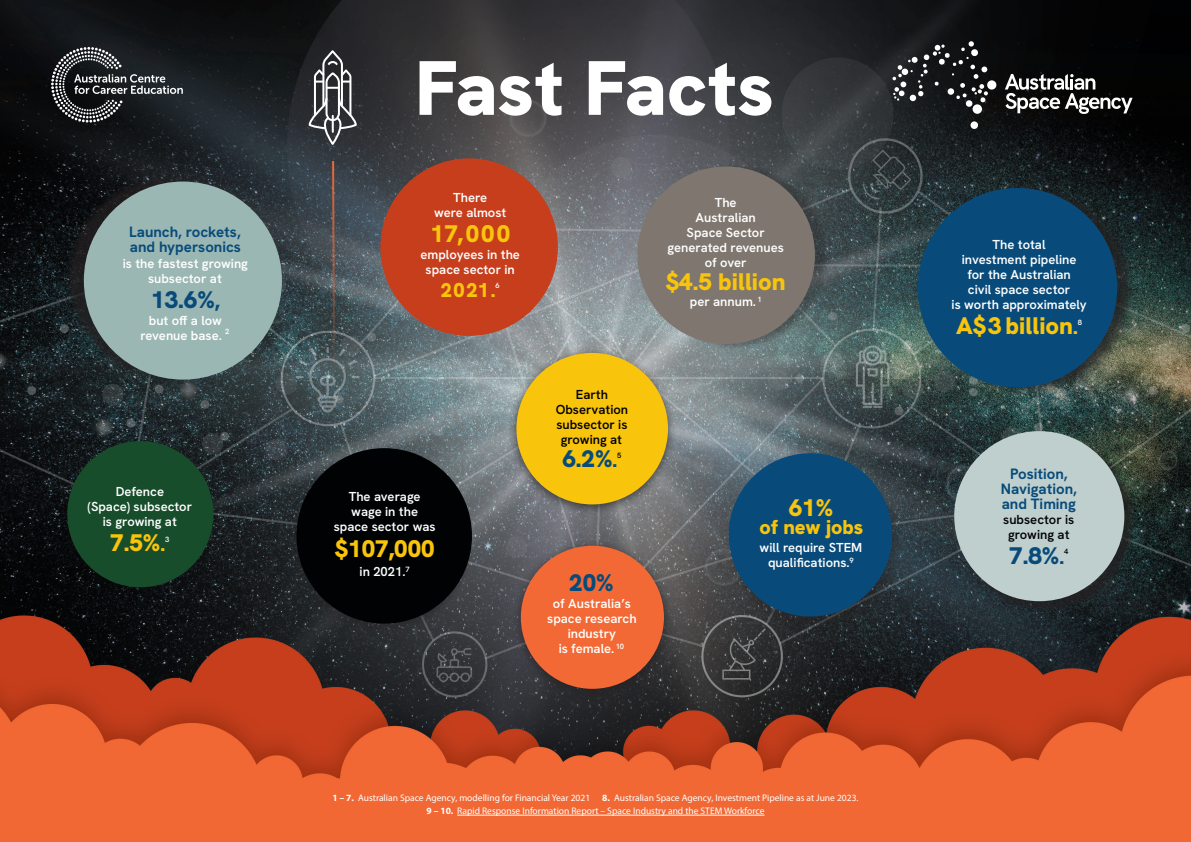
<style>
.page{position:relative;width:1191px;height:842px;background:#fff}
.page>*{position:absolute;margin:0;border:0;box-sizing:border-box;transform-origin:0 0}
.List_Paragraph{font:900 24px "HK Grotesk";color:#f9c40c}
.List_Paragraph-2{font:900 24px "HK Grotesk";color:#084b7a}
.List_Paragraph-3{font:900 20px "HK Grotesk";color:#f9c40c}
.List_Paragraph-4{font:700 15px/15px "HK Grotesk";color:#084b7a}
.List_Paragraph-5{font:600 13px/15px "HK Grotesk";color:#fff;text-align:center}
.List_Paragraph-6{font:600 13px/15px "HK Grotesk";color:#010203;text-align:center}
.t1{font:9.5px/12.9px "Myriad Pro";color:#fff}
.List_Paragraph-7{font:600 7.6px "HK Grotesk";color:#fff}
.List_Paragraph-8{font:600 7.6px "HK Grotesk";color:#010203}
.s1{font-size:20px}
.s2{font-weight:700}
</style>
<div class="page">
<img style="left:0;top:0;width:1191px;height:842px">
<svg style="left:419px;top:61px;width:352px;height:55px"></svg>
<div style="left:970px;top:121px;width:8px;height:8px;background:#fff;border-radius:50%"></div>
<div style="left:972px;top:104px;width:10px;height:10px;background:#fff;border-radius:50%"></div>
<div style="left:987px;top:80px;width:9px;height:10px;background:#fff;border-radius:50%"></div>
<svg style="left:965px;top:100px;width:7px;height:7px"></svg>
<svg style="left:892px;top:41px;width:96px;height:61px;background:#323334"></svg>
<svg style="left:1004px;top:74px;width:128px;height:40px"></svg>
<svg style="left:51px;top:47px;width:132px;height:76px;background:#373a3d"></svg>
<hr style="left:457px;top:815px;width:307px;height:1px;background:#fff">
<svg style="left:331px;top:160px;width:5px;height:207px"></svg>
<div style="left:642px;top:162px;width:188px;height:188px;background:#231f20;opacity:.37"></div>
<div style="left:637px;top:166px;width:178px;height:178px;background:#7f776f;border-radius:50%"></div>
<div style="left:65px;top:174px;width:208px;height:209px;background:#231f20;opacity:.75"></div>
<div style="left:84px;top:182px;width:198px;height:198px;background:#9bb7b3;border-radius:50%"></div>
<svg style="left:308px;top:48px;width:50px;height:95px;background:#56575b"></svg>
<div style="left:67px;top:441px;width:146px;height:146px;background:#184d2b;border-radius:50%"></div>
<div style="left:380px;top:158px;width:178px;height:178px;background:#c63e1c;border-radius:50%"></div>
<div style="left:727px;top:457px;width:174px;height:174px;background:#231f20;opacity:.35"></div>
<div style="left:728px;top:453px;width:164px;height:163px;background:#084b7a;border-radius:50%"></div>
<div style="left:511px;top:539px;width:162px;height:162px;background:#231f20;opacity:.75"></div>
<div style="left:521px;top:546px;width:143px;height:143px;background:#f26935;border-radius:50%"></div>
<div style="left:956px;top:433px;width:180px;height:181px;background:#231f20;opacity:.75"></div>
<div style="left:954px;top:431px;width:170px;height:170px;background:#bfcfce;border-radius:50%"></div>
<div style="left:919px;top:180px;width:219px;height:218px;background:#231f20;opacity:.75"></div>
<div style="left:917px;top:188px;width:200px;height:199px;background:#084b7a;border-radius:50%"></div>
<div style="left:287px;top:450px;width:186px;height:186px;background:#231f20;opacity:.33"></div>
<div style="left:296px;top:448px;width:176px;height:176px;background:#010203;border-radius:50%"></div>
<div style="left:507px;top:346px;width:170px;height:171px;background:#231f20;opacity:.75"></div>
<div style="left:516px;top:353px;width:152px;height:151px;background:#f9c40c;border-radius:50%"></div>
<p class="List_Paragraph-4" style="left:129px;top:223px;width:113px">Launch, rockets, and hypersonics</p>
<p class="List_Paragraph-5" style="left:123px;top:255px;width:127px">is the fastest growing subsector at</p>
<p class="List_Paragraph-2" style="left:151px;top:284px;width:70px">13.6%<span class="s1">,</span></p>
<p class="List_Paragraph-5" style="left:140px;top:312px;width:91px">but off a low revenue base. <sup>2</sup></p>
<p class="List_Paragraph-5" style="left:88px;top:484px;width:106px">Defence<br>(Space) subsector is growing at</p>
<p class="List_Paragraph" style="left:110px;top:527px;width:56px">7.5%<span class="s1">.</span></p>
<p class="List_Paragraph-7" style="left:165px;top:534px;width:6px">3</p>
<p class="List_Paragraph-5" style="left:434px;top:190px;width:74px">There<br>were almost</p>
<p class="List_Paragraph" style="left:430px;top:218px;width:81px">17,000</p>
<p class="List_Paragraph-5" style="left:420px;top:247px;width:101px">employees in the space sector in</p>
<p class="List_Paragraph-3" style="left:441px;top:277px;width:56px">2021.</p>
<p class="List_Paragraph-7" style="left:495px;top:280px;width:6px">6</p>
<p class="List_Paragraph-5" style="left:667px;top:195px;width:118px">The<br>Australian<br>Space Sector generated revenues of over</p>
<p class="List_Paragraph" style="left:666px;top:266px;width:121px">$4.5 billion</p>
<p class="List_Paragraph-5" style="left:690px;top:294px;width:73px">per annum. <sup>1</sup></p>
<p class="List_Paragraph-5" style="left:334px;top:489px;width:103px">The average wage in the space sector was</p>
<p class="List_Paragraph" style="left:335px;top:533px;width:101px">$107,000</p>
<p class="List_Paragraph-5" style="left:359px;top:564px;width:52px">in 2021.<sup>7</sup></p>
<p class="List_Paragraph-6" style="left:556px;top:387px;width:74px">Earth<br>Observation subsector is growing at</p>
<p class="List_Paragraph-2" style="left:562px;top:443px;width:56px">6.2%<span class="s1">.</span></p>
<p class="List_Paragraph-8" style="left:617px;top:450px;width:6px">5</p>
<p class="List_Paragraph-2" style="left:569px;top:567px;width:46px">20%</p>
<p class="List_Paragraph-5" style="left:547px;top:596px;width:91px">of Australia’s space research industry<br>is female. <sup>10</sup></p>
<p class="List_Paragraph" style="left:789px;top:491px;width:46px">61%</p>
<p class="List_Paragraph-3" style="left:759px;top:514px;width:105px">of new jobs</p>
<p class="List_Paragraph-5" style="left:759px;top:540px;width:104px">will require STEM qualifications.<sup>9</sup></p>
<p class="t1" style="left:332px;top:791px;width:259px"><span class="s2">1 – 7.</span> Australian Space Agency, modelling for Financial Year 2021</p>
<p class="t1" style="left:426px;top:791px;width:433px;text-indent:176px"><span class="s2">8.</span> Australian Space Agency, Investment Pipeline as at June 2023.<br><span class="s2">9 – 10.</span> Rapid Response Information Report – Space Industry and the STEM Workforce</p>
<p class="List_Paragraph-5" style="left:951px;top:237px;width:136px">The total<br>investment pipeline for the Australian<br>civil space sector<br>is worth approximately</p>
<p class="List_Paragraph" style="left:956px;top:310px;width:123px">A$3 billion<span class="s1">.</span></p>
<p class="List_Paragraph-7" style="left:1077px;top:317px;width:6px">8</p>
<p class="List_Paragraph-4" style="left:1000px;top:466px;width:77px;text-align:center">Position,<br>Navigation, and Timing</p>
<p class="List_Paragraph-6" style="left:1003px;top:512px;width:73px">subsector is growing at</p>
<p class="List_Paragraph-2" style="left:1009px;top:540px;width:56px">7.8%<span class="s1">.</span></p>
<p class="List_Paragraph-8" style="left:1064px;top:546px;width:6px">4</p>
</div>
